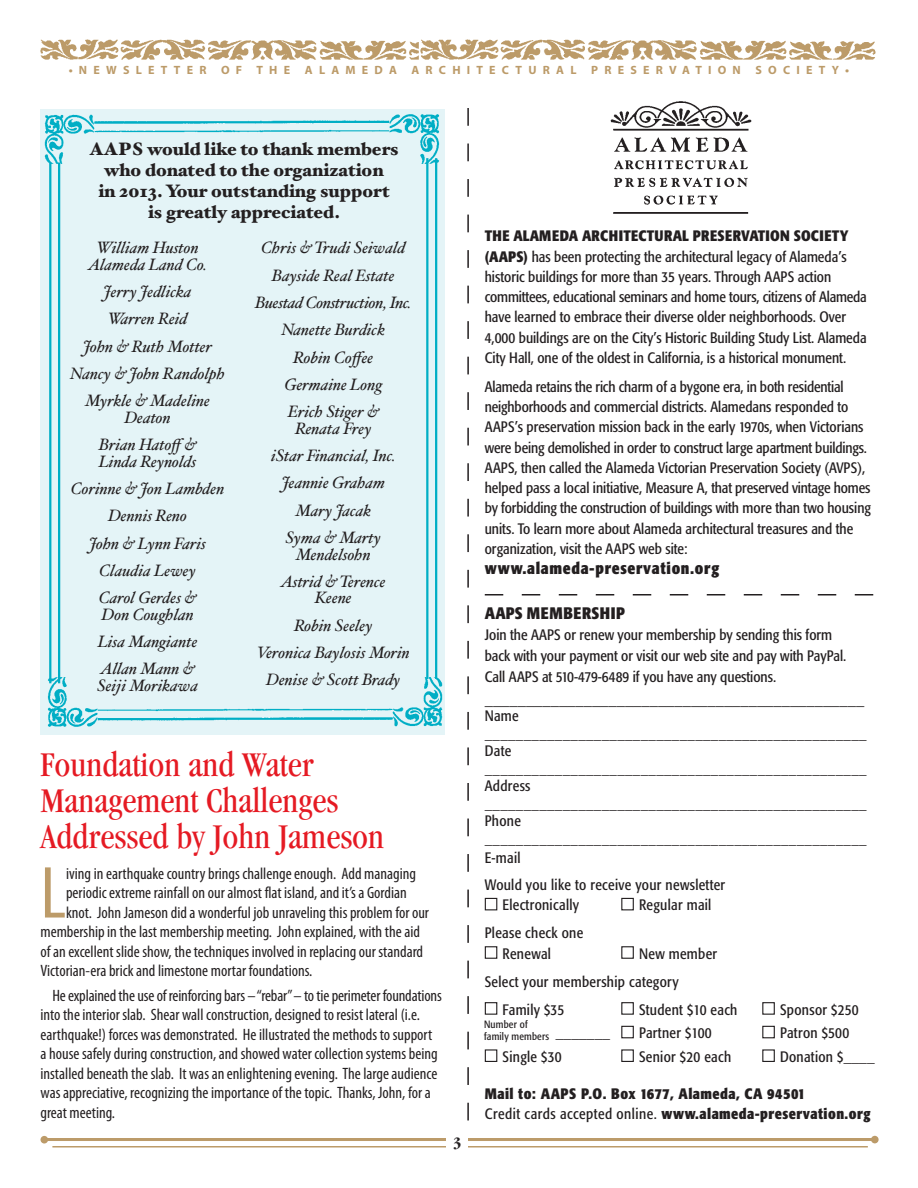
<style>
.page{position:relative;width:918px;height:1188px;background:#fff}
.page>*{position:absolute;margin:0;border:0;box-sizing:border-box;transform-origin:0 0}
.t1{font:condensed 74.4px "Myriad Pro";color:#bc9b69}
.t2{font:condensed 36px/36px "Garamond";color:#e51a23}
.t3{font:900 18px/21px "Hoefler Text";color:#231f20;text-align:center}
.t4{font:condensed 16.5px/19.5px "Myriad Pro";color:#231f20}
.t5{font:italic 16.5px/27.3px "Hoefler Text";color:#231f20;text-align:center}
.t6{font:16.5px "Adobe Garamond Pro";color:#231f20}
.t7{font:700 condensed 16.5px "Formata";letter-spacing:.04em;color:#231f20}
.t8{font:700 condensed 16.5px "Garamond";color:#231f20}
.t9{font:condensed 15px/20.2px "Formata";color:#231f20}
.t10{font:condensed 15px/26.7px "Formata";letter-spacing:.02em;color:#231f20}
.t11{font:15px "Adobe Garamond Pro";color:#231f20}
.t12{font:700 condensed 15px/19.8px "Formata";letter-spacing:.03em;color:#231f20}
.t13{font:700 12px "Myriad Pro";letter-spacing:.52em;color:#bc9b69}
.t14{font:condensed 10.5px/12px "Formata";letter-spacing:.02em;color:#231f20}
.s1{font-weight:700}
.s2{font-weight:400}
</style>
<div class="page">
<img style="left:40px;top:40px;width:836px;height:20px">
<svg style="left:467px;top:108px;width:2px;height:1012px"></svg>
<div style="left:40px;top:109px;width:405px;height:625px;background:#e4f4f7"></div>
<img style="left:44px;top:114px;width:396px;height:50px">
<img style="left:47px;top:677px;width:396px;height:50px">
<hr style="left:58px;top:162px;width:2px;height:521px;background:#00aec5">
<hr style="left:49px;top:162px;width:2px;height:521px;background:#00aec5">
<hr style="left:435px;top:158px;width:2px;height:521px;background:#00aec5">
<hr style="left:426px;top:158px;width:2px;height:521px;background:#00aec5">
<hr style="left:46px;top:1138px;width:828px;height:3px;background:#bc9b69">
<div style="left:871px;top:1136px;width:8px;height:7px;background:#bc9b69;border-radius:50%"></div>
<div style="left:40px;top:1136px;width:8px;height:8px;background:#bc9b69;border-radius:50%"></div>
<hr style="left:52px;top:1146px;width:816px;height:2px;background:#bc9b69">
<div style="left:447px;top:1126px;width:21px;height:31px;background:#fff"></div>
<div style="left:485px;top:898px;width:12px;height:12px;border:1px solid #231f20"></div>
<div style="left:621px;top:898px;width:13px;height:12px;border:1px solid #231f20"></div>
<div style="left:485px;top:946px;width:12px;height:13px;border:1px solid #231f20"></div>
<div style="left:621px;top:946px;width:13px;height:13px;border:1px solid #231f20"></div>
<div style="left:485px;top:1002px;width:12px;height:13px;border:1px solid #231f20"></div>
<div style="left:621px;top:1002px;width:13px;height:13px;border:1px solid #231f20"></div>
<div style="left:762px;top:1002px;width:13px;height:13px;border:1px solid #231f20"></div>
<div style="left:621px;top:1026px;width:13px;height:12px;border:1px solid #231f20"></div>
<div style="left:762px;top:1026px;width:13px;height:12px;border:1px solid #231f20"></div>
<div style="left:485px;top:1049px;width:12px;height:13px;border:1px solid #231f20"></div>
<div style="left:621px;top:1049px;width:13px;height:13px;border:1px solid #231f20"></div>
<div style="left:762px;top:1049px;width:13px;height:13px;border:1px solid #231f20"></div>
<img style="left:610px;top:101px;width:142px;height:113px">
<svg style="left:485px;top:594px;width:388px;height:2px"></svg>
<p class="t13" style="left:69px;top:62px;width:329px">•NEWSLETTER OF THE ALAMEDA</p>
<p class="t13" style="left:412px;top:62px;width:329px">ARCHITECTURAL PRESERVATION</p>
<p class="t13" style="left:756px;top:62px;width:95px">SOCIETY•</p>
<p class="t3" style="left:89px;top:138px;width:311px">AAPS would like to thank members who donated to the organization<br>in 2013. Your outstanding support is greatly appreciated.</p>
<p class="t5" style="left:88px;top:239px;width:120px;line-height:16.5px">William Huston<br>Alameda Land Co.</p>
<p class="t5" style="left:70px;top:278px;width:156px">Jerry Jedlicka<br>Warren Reid<br>John &amp; Ruth Motter<br>Nancy &amp; John Randolph<br>Myrkle &amp; Madeline</p>
<p class="t5" style="left:99px;top:404px;width:99px">Deaton<br>Brian Hatoff&amp;</p>
<p class="t5" style="left:71px;top:447px;width:155px">Linda Reynolds<br>Corinne &amp; Jon Lambden<br>Dennis Reno<br>John &amp; Lynn Faris<br>Claudia Lewey<br>Carol Gerdes &amp;</p>
<p class="t5" style="left:98px;top:600px;width:101px;text-align:left">Don Coughlan<br>Lisa Mangiante<br>Allan Mann &amp;</p>
<p class="t5" style="left:97px;top:672px;width:102px">Seiji Morikawa</p>
<p class="t5" style="left:255px;top:234px;width:158px">Chris &amp; Trudi Seiwald<br>Bayside Real Estate<br>Buestad Construction, Inc.<br>Nanette Burdick<br>Robin Coffee<br>Germaine Long<br>Erich Stiger &amp;</p>
<p class="t5" style="left:271px;top:414px;width:126px">Renata Frey<br>iStar Financial, Inc.<br>Jeannie Graham<br>Mary Jacak<br>Syma &amp; Marty</p>
<p class="t5" style="left:281px;top:540px;width:106px">Mendelsohn<br>Astrid &amp; Terence</p>
<p class="t5" style="left:257px;top:584px;width:155px">Keene<br>Robin Seeley<br>Veronica Baylosis Morin<br>Denise &amp; Scott Brady</p>
<h2 class="t2" style="left:40px;top:746px;width:345px">Foundation and Water<br>Management Challenges<br>Addressed by John Jameson</h2>
<h1 class="t1" style="left:40px;top:848px;width:27px">L</h1>
<p class="t4" style="left:66px;top:863px;width:351px">iving in earthquake country brings challenge enough. Add managing</p>
<p class="t4" style="left:66px;top:883px;width:342px">periodic extreme rainfall on our almost flat island, and it’s a Gordian</p>
<p class="t4" style="left:66px;top:902px;width:364px">knot. John Jameson did a wonderful job unraveling this problem for our</p>
<p class="t4" style="left:41px;top:922px;width:381px">membership in the last membership meeting. John explained, with the aid</p>
<p class="t4" style="left:41px;top:941px;width:384px">of an excellent slide show, the techniques involved in replacing our standard</p>
<p class="t4" style="left:41px;top:961px;width:273px">Victorian-era brick and limestone mortar foundations.</p>
<p class="t4" style="left:41px;top:986px;width:403px;text-indent:12px">He explained the use of reinforcing bars – “rebar” – to tie perimeter foundations into the interior slab. Shear wall construction, designed to resist lateral (i.e. earthquake!) forces was demonstrated. He illustrated the methods to support a house safely during construction, and showed water collection systems being installed beneath the slab. It was an enlightening evening. The large audience was appreciative, recognizing the importance of the topic. Thanks, John, for a great meeting.</p>
<p class="t8" style="left:453px;top:1133px;width:10px">3</p>
<p class="t9" style="left:485px;top:226px;width:384px"><span class="s1">The Alameda Architectural Preservat ion Society (AAPS)</span> has been protecting the architectural legacy of Alameda’s historic buildings for more than 35 years. Through AAPS action committees, educational seminars and home tours, citizens of Alameda have learned to embrace their diverse older neighborhoods. Over 4,000 buildings are on the City’s Historic Building Study List. Alameda City Hall, one of the oldest in California, is a historical monument.</p>
<p class="t9" style="left:485px;top:377px;width:388px">Alameda retains the rich charm of a bygone era, in both residential neighborhoods and commercial districts. Alamedans responded to AAPS’s preservation mission back in the early 1970s, when Victorians were being demolished in order to construct large apartment buildings.<br>AAPS, then called the Alameda Victorian Preservation Society (AVPS), helped pass a local initiative, Measure A, that preserved vintage homes by forbidding the construction of buildings with more than two housing units. To learn more about Alameda architectural treasures and the organization, visit the AAPS web site:</p>
<p class="t7" style="left:485px;top:558px;width:236px">www.alameda-preservation.org</p>
<p class="t7" style="left:485px;top:603px;width:141px">AAPS Membership</p>
<p class="t9" style="left:485px;top:624px;width:363px;line-height:21px">Join the AAPS or renew your membership by sending this form back with your payment or visit our web site and pay with PayPal.<br>Call AAPS at 510-479-6489 if you have any questions.</p>
<p class="t6" style="left:485px;top:689px;width:381px">______________________________________________</p>
<p class="t9" style="left:485px;top:706px;width:36px">Name</p>
<p class="t11" style="left:485px;top:726px;width:383px">_________________________________________________</p>
<p class="t9" style="left:485px;top:741px;width:28px">Date</p>
<p class="t11" style="left:485px;top:760px;width:383px">_________________________________________________</p>
<p class="t10" style="left:485px;top:772px;width:47px">Address</p>
<p class="t11" style="left:485px;top:795px;width:383px">_________________________________________________</p>
<p class="t9" style="left:485px;top:810px;width:38px">Phone</p>
<p class="t11" style="left:485px;top:830px;width:383px">_________________________________________________</p>
<p class="t10" style="left:485px;top:845px;width:242px">E-mail<br>Would you like to receive your newsletter</p>
<p class="t10" style="left:503px;top:892px;width:78px">Electronically</p>
<p class="t10" style="left:639px;top:892px;width:74px">Regular mail</p>
<p class="t10" style="left:503px;top:923px;width:82px;line-height:20.4px;text-indent:-18px">Please check one<br>Renewal</p>
<p class="t10" style="left:639px;top:940px;width:80px">New member</p>
<p class="t10" style="left:485px;top:968px;width:195px">Select your membership category</p>
<p class="t10" style="left:503px;top:996px;width:63px">Family $35</p>
<p class="t10" style="left:639px;top:996px;width:100px">Student $10 each</p>
<p class="t10" style="left:780px;top:996px;width:80px">Sponsor $250</p>
<p class="t9" style="left:556px;top:1023px;width:56px">_______</p>
<p class="t14" style="left:484px;top:1018px;width:67px">Number of family members</p>
<p class="t10" style="left:639px;top:1020px;width:74px">Partner $100</p>
<p class="t10" style="left:780px;top:1020px;width:71px">Patron $500</p>
<p class="t10" style="left:503px;top:1043px;width:61px">Single $30</p>
<p class="t10" style="left:639px;top:1043px;width:94px">Senior $20 each</p>
<p class="t10" style="left:780px;top:1043px;width:96px">Donation $____</p>
<p class="t12" style="left:485px;top:1084px;width:387px">Mail to: AAPS P.O. Box 1677, Alameda, CA 94501<br><span class="s2">Credit cards accepted online.</span> www.alameda-preservation.org</p>
</div>
